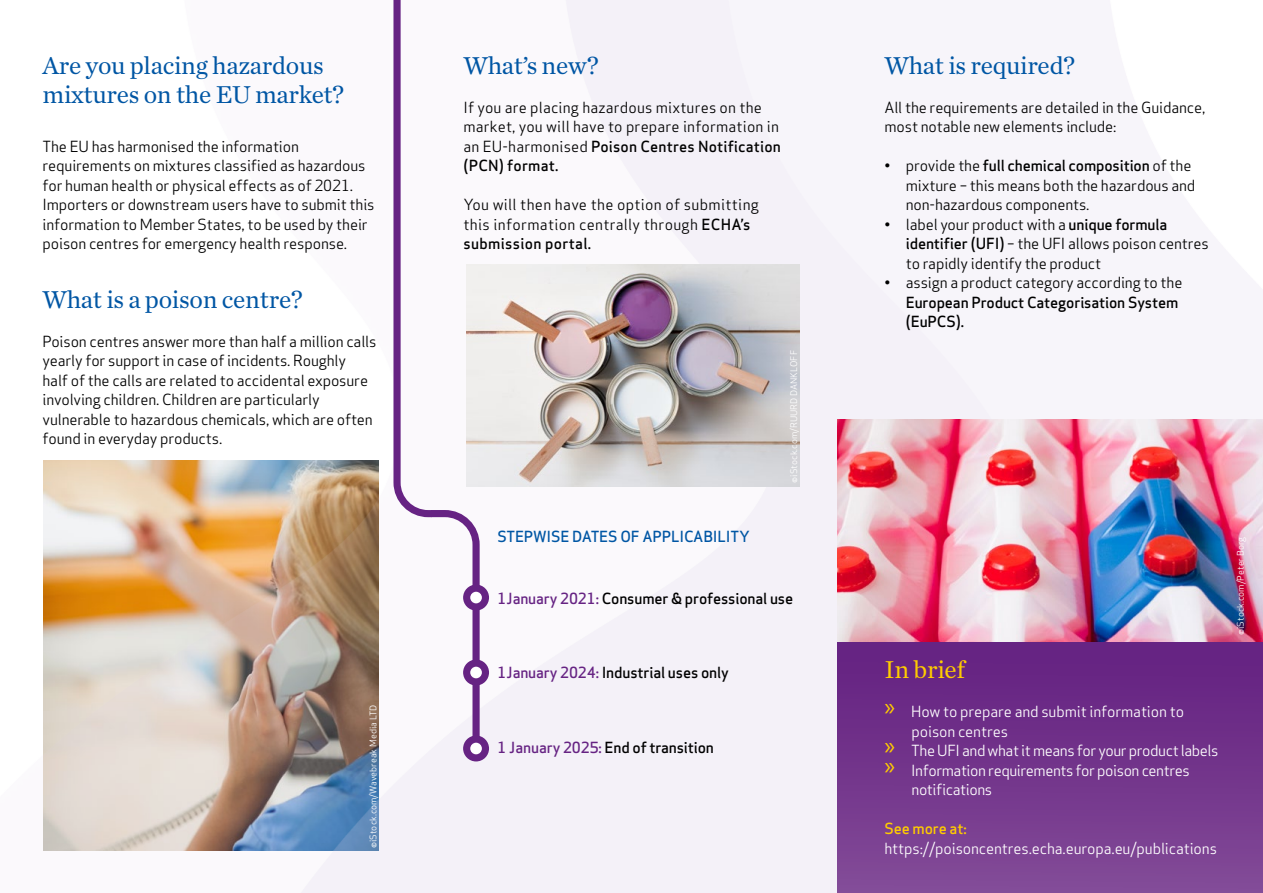
<style>
.page{position:relative;width:1263px;height:893px;background:#fff}
.page>*{position:absolute;margin:0;border:0;box-sizing:border-box;transform-origin:0 0}
.t1{font:25.5px/30px "Chronicle Text G1";letter-spacing:-.01em;color:#0056a4}
.t2{font:25.5px "Chronicle Text G1";letter-spacing:-.01em;color:#fc0}
.t3{font:15px/19.5px "Apex Sans";letter-spacing:-.01em;color:#000}
.t4{font:500 15px/19.5px "Apex Sans";letter-spacing:-.01em;color:#000}
.t5{font:15px/19.5px "Apex Sans";letter-spacing:.01em;color:#000}
.t6{font:15px "Apex Sans";letter-spacing:-.01em;color:#fff}
.t7{font:15px "Apex Sans";letter-spacing:-.03em;color:#fff}
.t8{font:15px/19.5px "Apex Sans";letter-spacing:.02em;color:#000}
.t9{font:500 15px "Apex Sans";letter-spacing:-.01em;color:#0056a4}
.t10{font:500 15px "Apex Sans";letter-spacing:-.01em;color:#fc0}
.t11{font:9px "Apex Sans";color:#fff}
.s1{font-weight:500}
.s2{color:#662383}
.s3{font-family:"Myriad Pro";font-size:25.5px;color:#fc0}
</style>
<div class="page">
<img style="left:43px;top:0;width:1029px;height:893px">
<div style="left:838px;top:642px;width:425px;height:251px;background:linear-gradient(to bottom,#632080,#824a97)"></div>
<img style="left:489px;top:264px;width:310px;height:222px">
<svg style="left:393px;top:0;width:96px;height:761px"></svg>
<img style="left:838px;top:420px;width:425px;height:222px">
<h1 class="t1" style="left:43px;top:49px;width:303px">Are you placing hazardous mixtures on the EU market?</h1>
<p class="t3" style="left:43px;top:135px;width:334px">The EU has harmonised the information requirements on mixtures classified as hazardous for human health or physical effects as of 2021.<br>Importers or downstream users have to submit this information to Member States, to be used by their poison centres for emergency health response.</p>
<h1 class="t1" style="left:43px;top:283px;width:262px">What is a poison centre?</h1>
<p class="t3" style="left:43px;top:330px;width:335px">Poison centres answer more than half a million calls yearly for support in case of incidents. Roughly<br>half of the calls are related to accidental exposure involving children. Children are particularly vulnerable to hazardous chemicals, which are often found in everyday products.</p>
<p class="t11" style="left:366px;top:848px;width:145px;rotate:-90deg">©iStock.com/Wavebreak Media LTD</p>
<h1 class="t1" style="left:463px;top:49px;width:137px">What’s new?</h1>
<p class="t5" style="left:463px;top:96px;width:319px">If you are placing hazardous mixtures on the market, you will have to prepare information in an EU-harmonised <span class="s1">Poison Centres Notification (PCN) format.</span></p>
<p class="t8" style="left:463px;top:193px;width:297px">You will then have the option of submitting this information centrally through <span class="s1">ECHA’s submission portal.</span></p>
<p class="t9" style="left:497px;top:523px;width:254px">STEPWISE DATES OF APPLICABILITY</p>
<p class="t11" style="left:786px;top:483px;width:134px;rotate:-90deg">©iStock.com/RUURD DANKLOFF</p>
<p class="t4" style="left:497px;top:586px;width:297px"><span class="s2">1January 2021:</span> Consumer &amp; professional use</p>
<p class="t4" style="left:497px;top:661px;width:233px"><span class="s2">1January 2024:</span> Industrial uses only</p>
<p class="t4" style="left:497px;top:736px;width:218px"><span class="s2">1 January 2025:</span> End of transition</p>
<h1 class="t1" style="left:884px;top:49px;width:192px">What is required?</h1>
<p class="t3" style="left:884px;top:96px;width:322px">All the requirements are detailed in the Guidance, most notable new elements include:</p>
<p class="t3" style="left:906px;top:154px;width:291px;text-indent:-21px">• provide the <span class="s1">full chemical composition</span> of the mixture – this means both the hazardous and non-hazardous components.</p>
<p class="t3" style="left:906px;top:213px;width:305px;text-indent:-21px">• label your product with a <span class="s1">unique formula identifier (UFI)</span> – the UFI allows poison centres to rapidly identify the product</p>
<p class="t3" style="left:884px;top:271px;width:299px">• assign a product category according to the</p>
<p class="t4" style="left:906px;top:290px;width:274px">European Product Categorisation System (EuPCS).</p>
<h1 class="t2" style="left:884px;top:650px;width:82px">In brief</h1>
<p class="t6" style="left:884px;top:699px;width:301px"><span class="s3">»</span> How to prepare and submit information to</p>
<p class="t6" style="left:911px;top:719px;width:98px">poison centres</p>
<p class="t7" style="left:884px;top:738px;width:335px"><span class="s3">»</span> The UFI and what it means for your product labels</p>
<p class="t7" style="left:884px;top:758px;width:307px"><span class="s3">»</span> Information requirements for poison centres</p>
<p class="t7" style="left:911px;top:777px;width:82px">notifications</p>
<p class="t10" style="left:884px;top:815px;width:84px">See more at:</p>
<p class="t6" style="left:884px;top:836px;width:334px">https://poisoncentres.echa.europa.eu/publications</p>
<p class="t11" style="left:1233px;top:635px;width:100px;rotate:-90deg">©iStock.com/Peter Borg</p>
</div>
